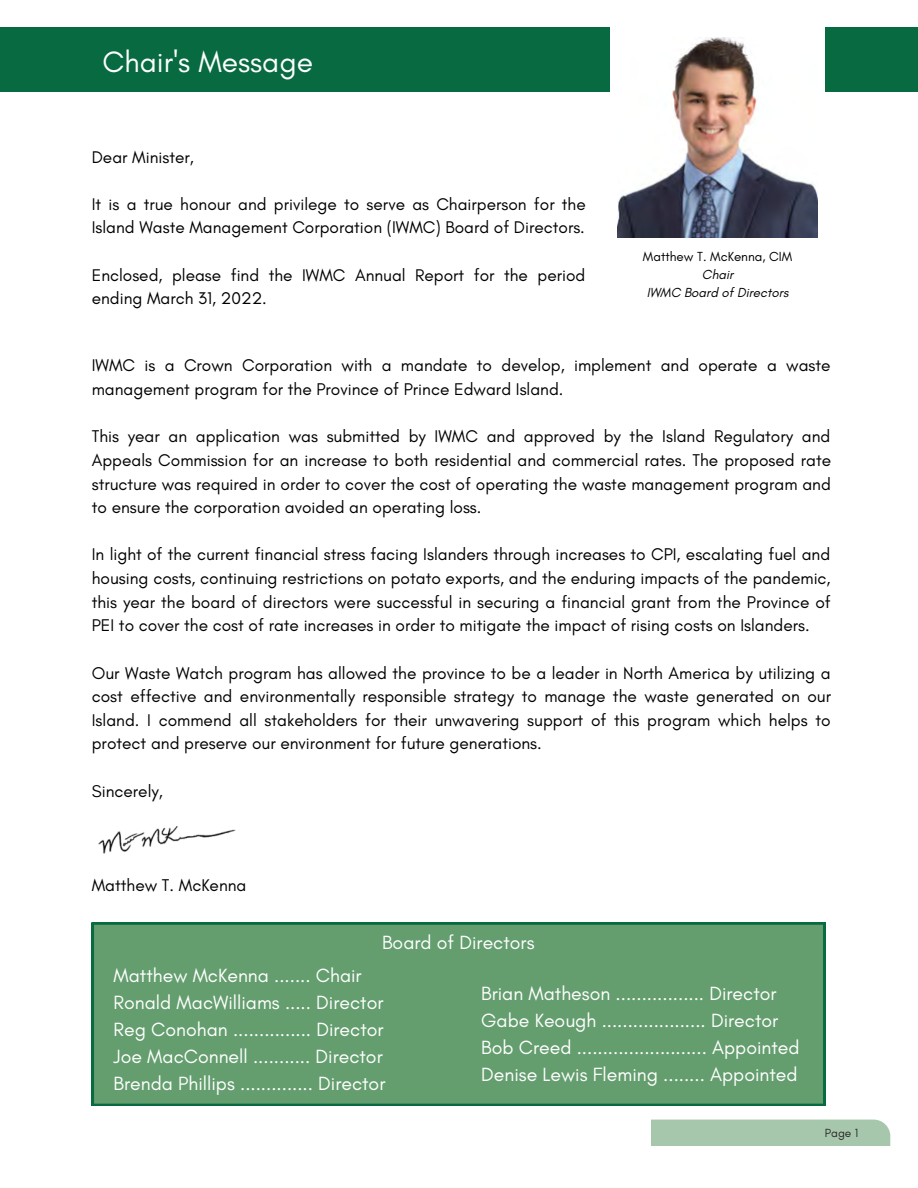
<style>
.page{position:relative;width:918px;height:1188px;background:#fff}
.page>*{position:absolute;margin:0;border:0;box-sizing:border-box;transform-origin:0 0}
.t1{font:30px "Glacial Indifference";color:#fcfffe}
.t2{font:19.5px "Glacial Indifference";color:#fff}
.t3{font:17.25px/23.7px "Glacial Indifference";color:#000}
.t4{font:italic 13.35px "Glacial Indifference";color:#000}
.t5{font:13.35px "Glacial Indifference";color:#000}
.t6{font:12px "Glacial Indifference";color:#292829}
</style>
<div class="page">
<div style="left:651px;top:1120px;width:239px;height:25px;background:#a6c7ab"></div>
<div style="left:92px;top:923px;width:733px;height:183px;background:#649e6e"></div>
<img style="left:98px;top:826px;width:138px;height:28px">
<div style="left:0;top:28px;width:918px;height:64px;background:#086a40"></div>
<div style="left:610px;top:0;width:214px;height:275px;background:#fff"></div>
<img style="left:617px;top:38px;width:201px;height:200px">
<p class="t1" style="left:103px;top:43px;width:212px">Chair's Message</p>
<p class="t3" style="left:92px;top:145px;width:103px">Dear Minister,</p>
<p class="t3" style="left:92px;top:192px;width:496px">It is a true honour and privilege to serve as Chairperson for the<br>Island Waste Management Corporation (IWMC) Board of Directors.</p>
<p class="t3" style="left:92px;top:263px;width:495px">Enclosed, please find the IWMC Annual Report for the period ending March 31, 2022.</p>
<p class="t5" style="left:643px;top:248px;width:151px">Matthew T. McKenna, CIM</p>
<p class="t4" style="left:702px;top:266px;width:33px">Chair</p>
<p class="t4" style="left:647px;top:284px;width:143px">IWMC Board of Directors</p>
<p class="t3" style="left:92px;top:354px;width:740px">IWMC is a Crown Corporation with a mandate to develop, implement and operate a waste management program for the Province of Prince Edward Island.</p>
<p class="t3" style="left:92px;top:424px;width:741px;text-align:justify">This year an application was submitted by IWMC and approved by the Island Regulatory and Appeals Commission for an increase to both residential and commercial rates. The proposed rate structure was required in order to cover the cost of operating the waste management program and to ensure the corporation avoided an operating loss.</p>
<p class="t3" style="left:92px;top:543px;width:741px;text-align:justify">In light of the current financial stress facing Islanders through increases to CPI, escalating fuel and housing costs, continuing restrictions on potato exports, and the enduring impacts of the pandemic, this year the board of directors were successful in securing a financial grant from the Province of PEI to cover the cost of rate increases in order to mitigate the impact of rising costs on Islanders.</p>
<p class="t3" style="left:92px;top:661px;width:741px;text-align:justify">Our Waste Watch program has allowed the province to be a leader in North America by utilizing a cost effective and environmentally responsible strategy to manage the waste generated on our Island. I commend all stakeholders for their unwavering support of this program which helps to protect and preserve our environment for future generations.</p>
<p class="t3" style="left:92px;top:779px;width:73px">Sincerely,</p>
<p class="t3" style="left:92px;top:873px;width:156px">Matthew T. McKenna</p>
<p class="t2" style="left:382px;top:931px;width:154px">Board of Directors</p>
<p class="t2" style="left:114px;top:964px;width:250px">Matthew McKenna ....... Chair</p>
<p class="t2" style="left:114px;top:991px;width:271px">Ronald MacWilliams ..... Director</p>
<p class="t2" style="left:114px;top:1018px;width:272px">Reg Conohan ............... Director</p>
<p class="t2" style="left:114px;top:1045px;width:271px">Joe MacConnell ........... Director</p>
<p class="t2" style="left:114px;top:1072px;width:273px">Brenda Phillips .............. Director</p>
<p class="t2" style="left:481px;top:982px;width:297px">Brian Matheson ................. Director</p>
<p class="t2" style="left:481px;top:1009px;width:298px">Gabe Keough .................... Director</p>
<p class="t2" style="left:481px;top:1036px;width:320px">Bob Creed ......................... Appointed</p>
<p class="t2" style="left:481px;top:1063px;width:318px">Denise Lewis Fleming ........ Appointed</p>
<p class="t6" style="left:825px;top:1125px;width:35px">Page 1</p>
</div>
